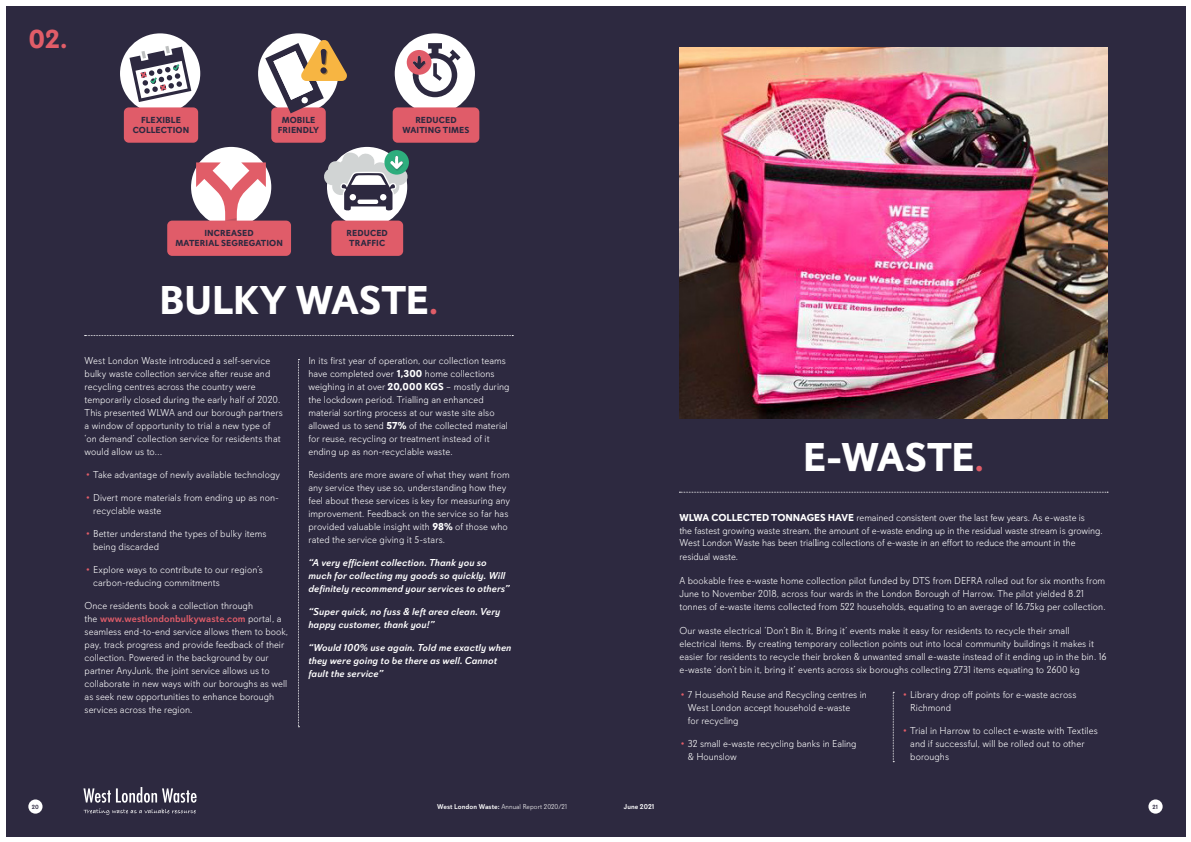
<style>
.page{position:relative;width:1191px;height:842px;background:#fff}
.page>*{position:absolute;margin:0;border:0;box-sizing:border-box;transform-origin:0 0}
.t1{font:700 40px "Davis Sans";letter-spacing:-.01em;color:#fff}
.t2{font:700 26px "Davis Sans";color:#e15d68}
.t3{font:300 10px/13px "Davis Sans";color:#fff}
.t4{font:italic 500 10px/13px "Davis Sans";letter-spacing:.005em;color:#fff}
.t5{font:700 8.7px/10.5px "Davis Sans";letter-spacing:.01em;color:#2d2940;text-align:center}
.t6{font:300 7px "Davis Sans";letter-spacing:.01em;color:#fff}
.t7{font:500 7px "Davis Sans";letter-spacing:.01em;color:#fff}
.t8{font:500 6px "Davis Sans";color:#2d2940}
.s1{font-size:32px;color:#e15d68}
.s2{font-weight:700;color:#e15d68}
.s3{font-weight:500;color:#e05c69}
.s4{font-weight:700}
.s5{font-family:"Minion Pro";font-weight:400}
.s6{font-weight:500}
</style>
<div class="page">
<div style="left:6px;top:6px;width:1179px;height:830px;background:#2d2940"></div>
<svg style="left:85px;top:335px;width:428px;height:1px"></svg>
<svg style="left:679px;top:492px;width:429px;height:1px"></svg>
<svg style="left:298px;top:359px;width:1px;height:368px"></svg>
<svg style="left:893px;top:692px;width:1px;height:70px"></svg>
<div style="left:120px;top:33px;width:80px;height:81px;background:#fff;border-radius:50%"></div>
<div style="left:191px;top:147px;width:80px;height:80px;background:#fff;border-radius:50%"></div>
<div style="left:327px;top:147px;width:80px;height:80px;background:#fff;border-radius:50%"></div>
<div style="left:258px;top:33px;width:80px;height:81px;background:#fff;border-radius:50%"></div>
<div style="left:395px;top:33px;width:80px;height:81px;background:#fff;border-radius:50%"></div>
<div style="left:167px;top:221px;width:124px;height:35px;background:#e05c69;border-radius:5px"></div>
<div style="left:331px;top:221px;width:72px;height:35px;background:#e05c69;border-radius:5px"></div>
<svg style="left:407px;top:43px;width:53px;height:54px"></svg>
<div style="left:124px;top:107px;width:74px;height:36px;background:#e05c69;border-radius:5px"></div>
<div style="left:271px;top:107px;width:55px;height:36px;background:#e05c69;border-radius:5px"></div>
<div style="left:393px;top:107px;width:86px;height:36px;background:#e05c69;border-radius:5px"></div>
<svg style="left:196px;top:162px;width:70px;height:59px"></svg>
<svg style="left:129px;top:46px;width:62px;height:56px"></svg>
<svg style="left:265px;top:39px;width:82px;height:74px"></svg>
<svg style="left:324px;top:148px;width:85px;height:63px"></svg>
<img style="left:679px;top:48px;width:428px;height:371px">
<div style="left:28px;top:799px;width:15px;height:15px;background:#fff;border-radius:50%"></div>
<div style="left:1148px;top:799px;width:14px;height:15px;background:#fff;border-radius:50%"></div>
<svg style="left:83px;top:787px;width:113px;height:28px"></svg>
<h2 class="t2" style="left:28px;top:23px;width:40px">02.</h2>
<p class="t5" style="left:133px;top:114px;width:58px">FLEXIBLE<br>COLLECTION</p>
<p class="t5" style="left:278px;top:114px;width:43px">MOBILE<br>FRIENDLY</p>
<p class="t5" style="left:402px;top:114px;width:68px">REDUCED<br>WAITING TIMES</p>
<p class="t5" style="left:175px;top:228px;width:109px">INCREASED<br>MATERIAL SEGREGATION</p>
<p class="t5" style="left:346px;top:228px;width:43px">REDUCED<br>TRAFFIC</p>
<h1 class="t1" style="left:159px;top:276px;width:280px">BULKY WASTE<span class="s1">.</span></h1>
<p class="t3" style="left:85px;top:354px;width:200px">West London Waste introduced a self-service bulky waste collection service after reuse and recycling centres across the country were temporarily closed during the early half of 2020.<br>This presented WLWA and our borough partners a window of opportunity to trial a new type of ‘on demand’ collection service for residents that would allow us to…</p>
<p class="t3" style="left:86px;top:468px;width:196px"><span class="s2">•</span> Take advantage of newly available technology</p>
<p class="t3" style="left:93px;top:491px;width:187px;text-indent:-7px"><span class="s2">•</span> Divert more materials from ending up as non&shy;recyclable waste</p>
<p class="t3" style="left:93px;top:527px;width:175px;text-indent:-7px"><span class="s2">•</span> Better understand the types of bulky items being discarded</p>
<p class="t3" style="left:93px;top:563px;width:171px;text-indent:-7px"><span class="s2">•</span> Explore ways to contribute to our region’s carbon-reducing commitments</p>
<p class="t3" style="left:85px;top:599px;width:205px">Once residents book a collection through<br>the <span class="s3">www.westlondonbulkywaste.com</span> portal, a seamless end-to-end service allows them to book, pay, track progress and provide feedback of their collection. Powered in the background by our partner AnyJunk, the joint service allows us to collaborate in new ways with our boroughs as well as seek new opportunities to enhance borough services across the region.</p>
<p class="t3" style="left:308px;top:354px;width:203px">In its first year of operation, our collection teams have completed over <span class="s4">1,300</span> home collections weighing in at over <span class="s4">20,000 KGS</span> – mostly during the lockdown period. Trialling an enhanced material sorting process at our waste site also allowed us to send <span class="s4">57%</span> of the collected material for reuse, recycling or treatment instead of it ending up as non-recyclable waste.</p>
<p class="t3" style="left:308px;top:468px;width:203px">Residents are more aware of what they want from any service they use so, understanding how they feel about these services is key for measuring any improvement. Feedback on the service so far has provided valuable insight with <span class="s4">98%</span> of those who rated the service giving it 5-stars.</p>
<p class="t4" style="left:308px;top:556px;width:203px">“A very efficient collection. Thank you so much for collecting my goods so quickly. Will definitely recommend your services to others”</p>
<p class="t4" style="left:308px;top:605px;width:194px">“Super quick, no fuss &amp; left area clean. Very happy customer, thank you!”</p>
<p class="t4" style="left:308px;top:641px;width:205px">“Would 100% use again. Told me exactly when they were going to be there as well. Cannot fault the service”</p>
<h1 class="t1" style="left:803px;top:433px;width:182px">E-WASTE<span class="s1">.</span></h1>
<p class="t3" style="left:679px;top:511px;width:425px"><span class="s4">WLWA COLLECTED TONNAGES HAVE</span> remained consistent over the last few years. As e-waste is<br>the fastest growing waste stream, the amount of e-waste ending up in the residual waste stream is growing.<br>West London Waste has been trial<span class="s5">l</span>ing collections of e-waste in an effort to reduce the amount in the residual waste.</p>
<p class="t3" style="left:679px;top:574px;width:427px">A bookable free e-waste home collection pilot funded by DTS from DEFRA rolled out for six months from<br>June to November 2018, across four wards in the London Borough of Harrow. The pilot yielded 8.21 tonnes of e-waste items collected from 522 households, equating to an average of 16.75kg per collection.</p>
<p class="t3" style="left:679px;top:624px;width:429px">Our waste electrical ‘Don’t Bin it, Bring it’ events make it easy for residents to recycle their small electrical items. By creating temporary collection points out into local community buildings it makes it easier for residents to recycle their broken &amp; unwanted small e-waste instead of it ending up in the bin. 16 e-waste ‘don’t bin it, bring it’ events across six boroughs collecting 2731 items equating to 2600 kg</p>
<p class="t3" style="left:688px;top:688px;width:180px;text-indent:-7px"><span class="s2">•</span> 7 Household Reuse and Recycling centres in<br>West London accept household e-waste<br>for recycling</p>
<p class="t3" style="left:688px;top:737px;width:170px;text-indent:-7px"><span class="s2">•</span> 32 small e-waste recycling banks in Ealing &amp; Hounslow</p>
<p class="t3" style="left:910px;top:688px;width:168px;text-indent:-7px"><span class="s2">•</span> Library drop off points for e-waste across<br>Richmond</p>
<p class="t3" style="left:910px;top:724px;width:189px;text-indent:-7px"><span class="s2">•</span> Trial in Harrow to collect e-waste with Textiles and if successful, will be rolled out to other boroughs</p>
<p class="t8" style="left:32px;top:803px;width:9px">20</p>
<p class="t6" style="left:437px;top:803px;width:131px"><span class="s6">West London Waste:</span> Annual Report 2020/21</p>
<p class="t7" style="left:624px;top:802px;width:32px">June 2021</p>
<p class="t8" style="left:1152px;top:803px;width:7px">21</p>
</div>
